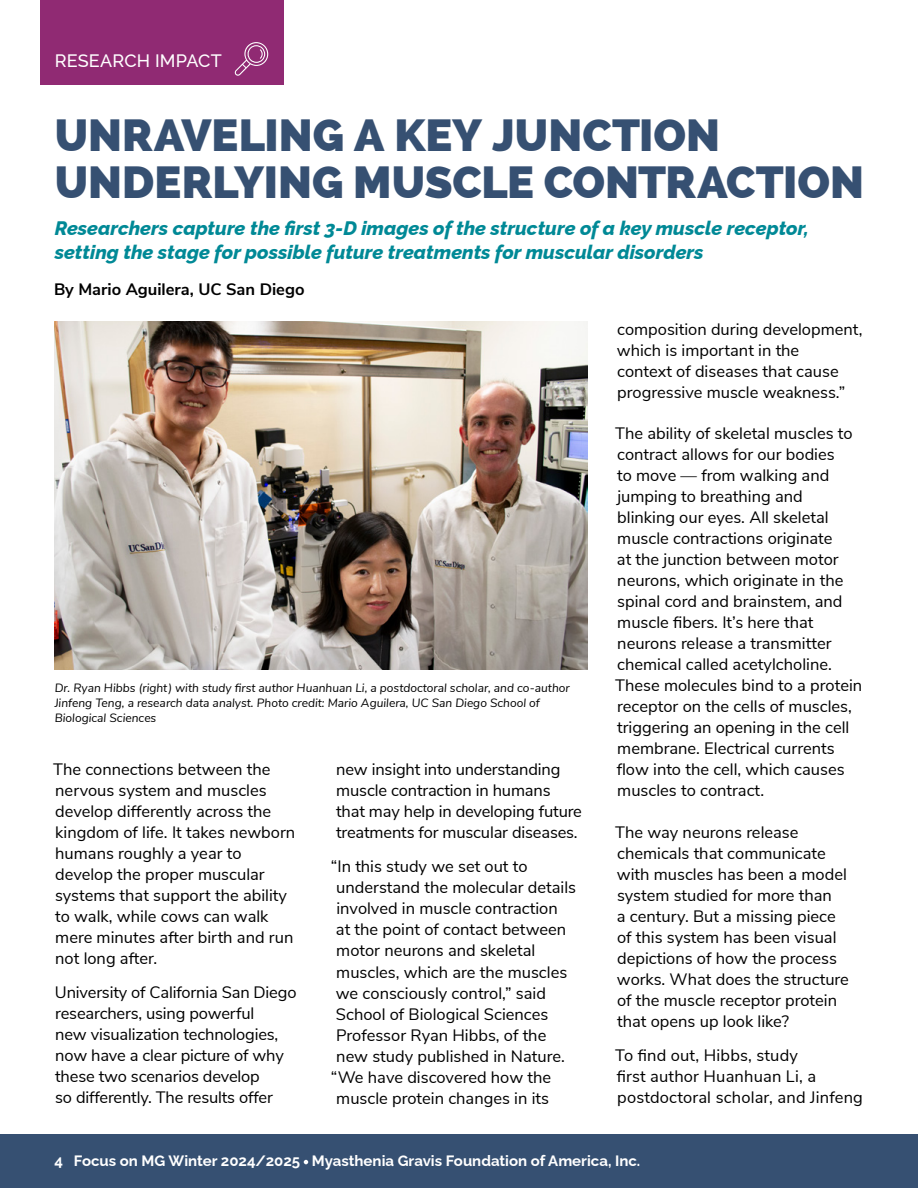
<style>
.page{position:relative;width:918px;height:1188px;background:#fff}
.page>*{position:absolute;margin:0;border:0;box-sizing:border-box;transform-origin:0 0}
.t1{font:800 45px/46.5px "Raleway";color:#365072}
.t2{font:italic 800 19.5px/23.4px "Raleway";color:#008996}
.t3{font:500 18px "Raleway";letter-spacing:.01em;color:#fff}
.t4{font:16.5px/21px "Nunito Sans";color:#000}
.t5{font:700 16.5px "Nunito Sans";color:#000}
.t6{font:700 15px "Raleway";color:#fff}
.t7{font:italic 12px/15px "Nunito Sans";color:#000}
</style>
<div class="page">
<div style="left:41px;top:0;width:243px;height:84px;background:#902a73"></div>
<svg style="left:234px;top:42px;width:34px;height:34px"></svg>
<img style="left:55px;top:321px;width:533px;height:349px">
<div style="left:0;top:1134px;width:918px;height:54px;background:#365072"></div>
<svg style="left:304px;top:1160px;width:4px;height:4px"></svg>
<p class="t3" style="left:55px;top:47px;width:169px">RESEARCH IMPACT</p>
<h1 class="t1" style="left:55px;top:112px;width:811px">UNRAVELING A KEY JUNCTION<br>UNDERLYING MUSCLE CONTRACTION</h1>
<p class="t2" style="left:55px;top:215px;width:756px">Researchers capture the first 3-D images of the structure of a key muscle receptor, setting the stage for possible future treatments for muscular disorders</p>
<p class="t5" style="left:54px;top:278px;width:252px">By Mario Aguilera, UC San Diego</p>
<p class="t7" style="left:55px;top:680px;width:517px">Dr. Ryan Hibbs (right) with study first author Huanhuan Li, a postdoctoral scholar, and co-author<br>Jinfeng Teng, a research data analyst. Photo credit: Mario Aguilera, UC San Diego School of<br>Biological Sciences</p>
<p class="t4" style="left:53px;top:758px;width:244px">The connections between the nervous system and muscles develop differently across the kingdom of life. It takes newborn humans roughly a year to develop the proper muscular systems that support the ability to walk, while cows can walk mere minutes after birth and run not long after.</p>
<p class="t4" style="left:55px;top:981px;width:243px">University of California San Diego researchers, using powerful<br>new visualization technologies, now have a clear picture of why these two scenarios develop<br>so differently. The results offer</p>
<p class="t4" style="left:336px;top:758px;width:247px">new insight into understanding muscle contraction in humans that may help in developing future treatments for muscular diseases.</p>
<p class="t4" style="left:331px;top:855px;width:198px">“In this study we set out to</p>
<p class="t4" style="left:336px;top:876px;width:241px">understand the molecular details</p>
<p class="t4" style="left:336px;top:897px;width:223px">involved in muscle contraction</p>
<p class="t4" style="left:336px;top:918px;width:232px">at the point of contact between</p>
<p class="t4" style="left:336px;top:939px;width:201px">motor neurons and skeletal</p>
<p class="t4" style="left:336px;top:960px;width:233px">muscles, which are the muscles</p>
<p class="t4" style="left:336px;top:981px;width:212px">we consciously control,” said</p>
<p class="t4" style="left:336px;top:1002px;width:214px">School of Biological Sciences</p>
<p class="t4" style="left:336px;top:1023px;width:212px">Professor Ryan Hibbs, of the</p>
<p class="t4" style="left:336px;top:1044px;width:230px">new study published in Nature.</p>
<p class="t4" style="left:331px;top:1065px;width:222px">“We have discovered how the</p>
<p class="t4" style="left:336px;top:1086px;width:214px">muscle protein changes in its</p>
<p class="t4" style="left:617px;top:317px;width:247px">composition during development, which is important in the<br>context of diseases that cause progressive muscle weakness.”</p>
<p class="t4" style="left:615px;top:422px;width:249px">The ability of skeletal muscles to contract allows for our bodies<br>to move — from walking and jumping to breathing and blinking our eyes. All skeletal muscle contractions originate<br>at the junction between motor neurons, which originate in the spinal cord and brainstem, and muscle fibers. It’s here that neurons release a transmitter chemical called acetylcholine.<br>These molecules bind to a protein receptor on the cells of muscles, triggering an opening in the cell membrane. Electrical currents flow into the cell, which causes muscles to contract.</p>
<p class="t4" style="left:615px;top:820px;width:235px">The way neurons release chemicals that communicate with muscles has been a model system studied for more than<br>a century. But a missing piece of this system has been visual depictions of how the process works. What does the structure of the muscle receptor protein that opens up look like?</p>
<p class="t4" style="left:615px;top:1044px;width:249px">To find out, Hibbs, study<br>first author Huanhuan Li, a postdoctoral scholar, and Jinfeng</p>
<p class="t6" style="left:55px;top:1149px;width:587px">4 Focus on MG Winter 2024/2025 Myasthenia Gravis Foundation of America, Inc.</p>
</div>
